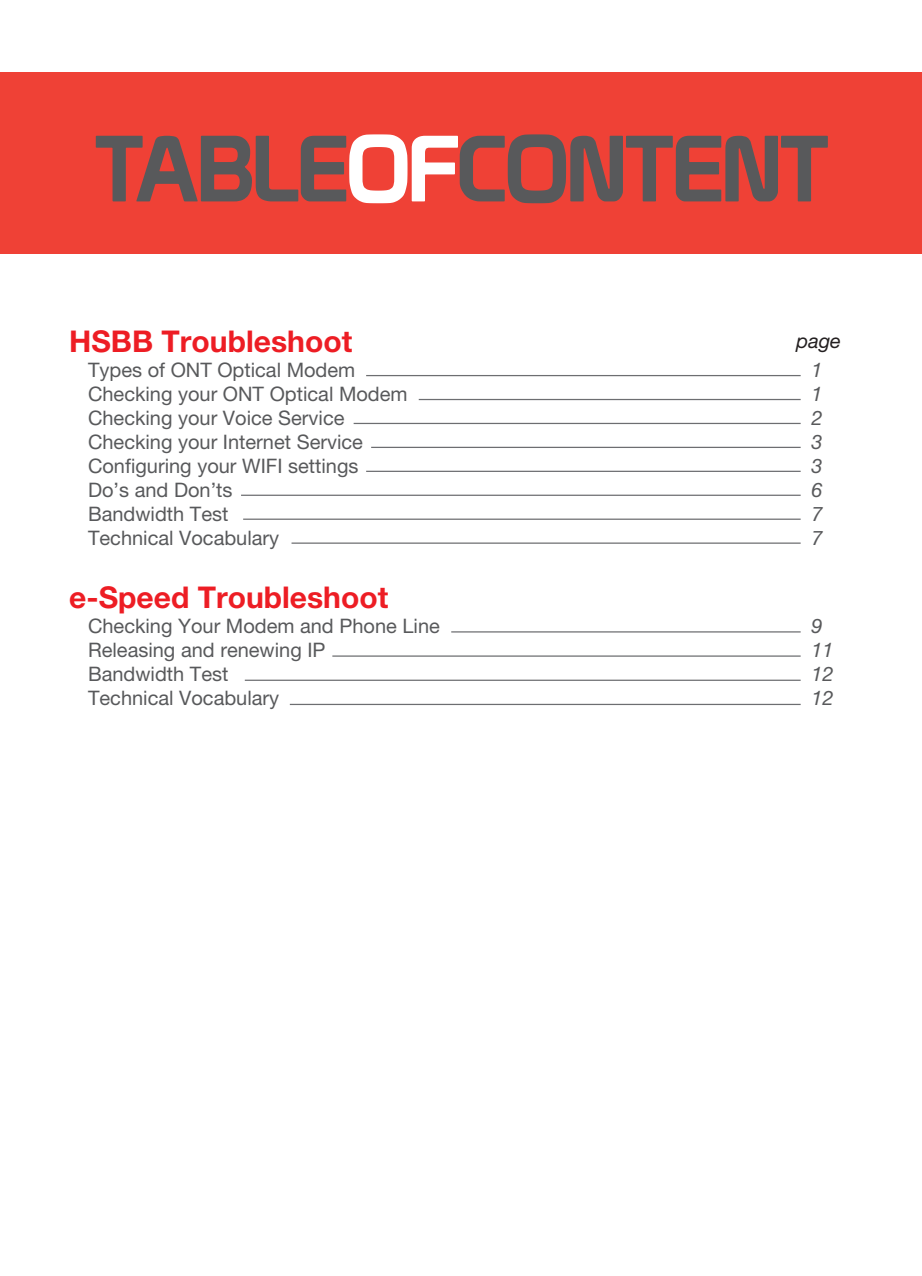
<style>
.page{position:relative;width:922px;height:1276px;background:#fff}
.page>*{position:absolute;margin:0;border:0;box-sizing:border-box;transform-origin:0 0}
.t1{font:91.5px "Prototype";letter-spacing:-.03em;color:#58595b}
.t2{font:700 30px "Helvetica Neue LT Pro";color:#ed1d24}
.t3{font:20px/24px "Helvetica Neue LT Pro";color:#58595b}
.t4{font:italic 20px/24px "Helvetica Neue LT Pro";color:#58595b;text-align:justify}
.t5{font:italic 20px "Helvetica Neue LT Pro";color:#231f20}
.s1{color:#fff}
</style>
<div class="page">
<div style="left:0;top:72px;width:921px;height:182px;background:#ef4136"></div>
<hr style="left:366px;top:375px;width:434px;height:1px;background:#6d6e71">
<hr style="left:418px;top:399px;width:382px;height:1px;background:#6d6e71">
<hr style="left:353px;top:423px;width:447px;height:1px;background:#6d6e71">
<hr style="left:371px;top:447px;width:429px;height:1px;background:#6d6e71">
<hr style="left:366px;top:471px;width:434px;height:1px;background:#6d6e71">
<hr style="left:241px;top:494px;width:559px;height:2px;background:#6d6e71">
<hr style="left:243px;top:518px;width:557px;height:2px;background:#6d6e71">
<hr style="left:291px;top:542px;width:509px;height:2px;background:#6d6e71">
<hr style="left:451px;top:631px;width:349px;height:1px;background:#6d6e71">
<hr style="left:332px;top:655px;width:468px;height:2px;background:#6d6e71">
<hr style="left:245px;top:679px;width:555px;height:2px;background:#6d6e71">
<hr style="left:290px;top:704px;width:510px;height:1px;background:#6d6e71">
<h1 class="t1" style="left:94px;top:114px;width:736px">TABLE<span class="s1">OF</span>CONTENT</h1>
<h2 class="t2" style="left:69px;top:322px;width:284px">HSBB Troubleshoot</h2>
<p class="t3" style="left:88px;top:357px;width:321px">Types of ONT Optical Modem<br>Checking your ONT Optical Modem<br>Checking your Voice Service<br>Checking your Internet Service<br>Configuring your WIFI settings<br>Do’s and Don’ts<br>Bandwidth Test<br>Technical Vocabulary</p>
<p class="t4" style="left:811px;top:357px;width:13px">1<br>1<br>2<br>3<br>3<br>6<br>7<br>7</p>
<h2 class="t2" style="left:69px;top:579px;width:320px">e-Speed Troubleshoot</h2>
<p class="t3" style="left:88px;top:614px;width:353px">Checking Your Modem and Phone Line<br>Releasing and renewing IP<br>Bandwidth Test<br>Technical Vocabulary</p>
<p class="t4" style="left:811px;top:614px;width:24px;text-align:left">9<br>11<br>12<br>12</p>
<p class="t5" style="left:796px;top:328px;width:46px">page</p>
</div>
